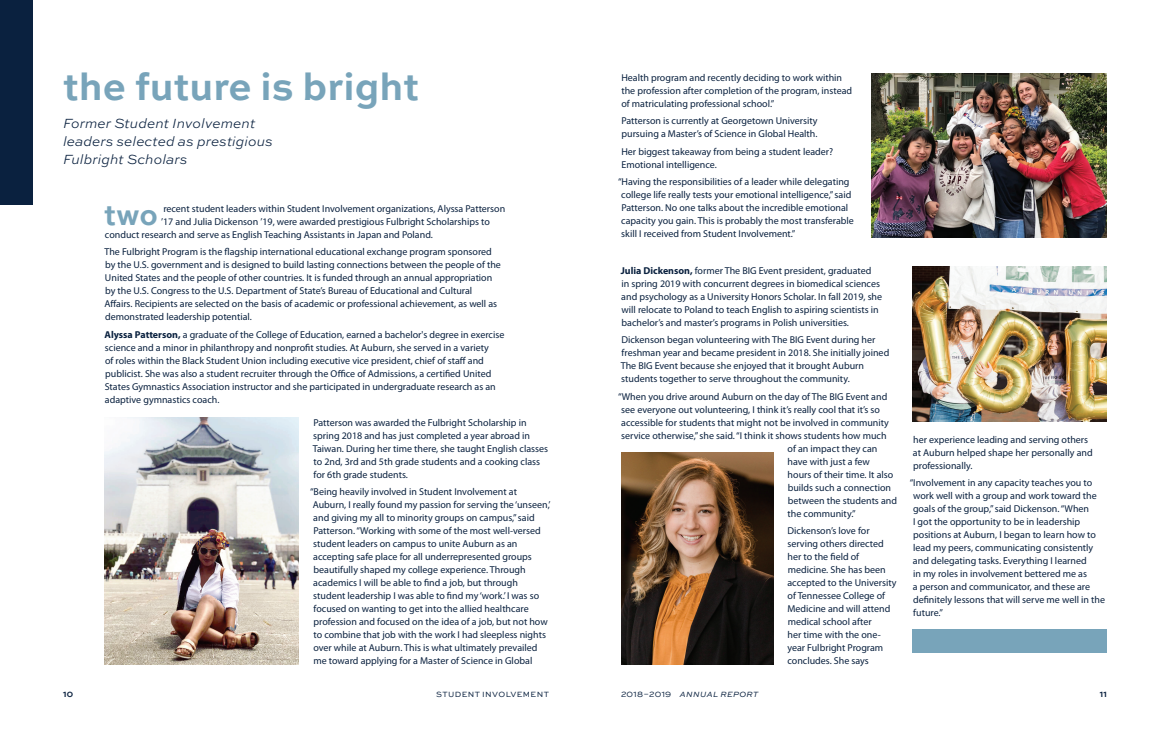
<style>
.page{position:relative;width:1170px;height:738px;background:#fff}
.page>*{position:absolute;margin:0;border:0;box-sizing:border-box;transform-origin:0 0}
.t1{font:700 39.3px "Sweet Sans Pro";color:#78a4ba}
.t2{font:700 29.9px "Sweet Sans Pro";color:#78a4ba}
.t3{font:italic 300 14px/18px "Sweet Sans Pro";color:#0a213f}
.t4{font:10px/13px "Myriad Pro";color:#0a213f}
.t5{font:italic 8px "Sweet Sans Pro";letter-spacing:.045em;color:#0a213f}
.t6{font:8px "Sweet Sans Pro";letter-spacing:.045em;color:#0a213f}
.t7{font:700 8px "Sweet Sans Pro";color:#0a213f}
.s1{font-weight:700}
.s2{font-style:normal}
</style>
<div class="page">
<div style="left:0;top:0;width:32px;height:204px;background:#0a213f"></div>
<div style="left:913px;top:629px;width:194px;height:23px;background:#78a4ba"></div>
<img style="left:105px;top:418px;width:194px;height:247px">
<img style="left:871px;top:73px;width:236px;height:165px">
<img style="left:621px;top:452px;width:153px;height:213px">
<img style="left:913px;top:266px;width:194px;height:156px">
<h1 class="t1" style="left:63px;top:57px;width:358px">the future is bright</h1>
<h3 class="t3" style="left:63px;top:114px;width:212px">Former Student Involvement leaders selected as prestigious<br>Fulbright Scholars</h3>
<h2 class="t2" style="left:104px;top:192px;width:56px">two</h2>
<p class="t4" style="left:163px;top:202px;width:343px">recent student leaders within Student Involvement organizations, Alyssa Patterson</p>
<p class="t4" style="left:161px;top:215px;width:330px">’17 and Julia Dickenson ’19, were awarded prestigious Fulbright Scholarships to</p>
<p class="t4" style="left:105px;top:228px;width:330px">conduct research and serve as English Teaching Assistants in Japan and Poland.</p>
<p class="t4" style="left:104px;top:245px;width:398px">The Fulbright Program is the flagship international educational exchange program sponsored by the U.S. government and is designed to build lasting connections between the people of the United States and the people of other countries. It is funded through an annual appropriation by the U.S. Congress to the U.S. Department of State’s Bureau of Educational and Cultural Affairs. Recipients are selected on the basis of academic or professional achievement, as well as demonstrated leadership potential.</p>
<p class="t4" style="left:105px;top:328px;width:401px"><span class="s1">Alyssa Patterson,</span> a graduate of the College of Education, earned a bachelor's degree in exercise science and a minor in philanthropy and nonprofit studies. At Auburn, she served in a variety<br>of roles within the Black Student Union including executive vice president, chief of staff and publicist. She was also a student recruiter through the Office of Admissions, a certified United States Gymnastics Association instructor and she participated in undergraduate research as an adaptive gymnastics coach.</p>
<p class="t4" style="left:313px;top:415px;width:237px">Patterson was awarded the Fulbright Scholarship in spring 2018 and has just completed a year abroad in Taiwan. During her time there, she taught English classes to 2nd, 3rd and 5th grade students and a cooking class for 6th grade students.</p>
<p class="t4" style="left:310px;top:485px;width:242px">“Being heavily involved in Student Involvement at Auburn, I really found my passion for serving the ‘unseen,’ and giving my all to minority groups on campus,” said Patterson. “Working with some of the most well-versed student leaders on campus to unite Auburn as an accepting safe place for all underrepresented groups beautifully shaped my college experience. Through academics I will be able to find a job, but through<br>student leadership I was able to find my ‘work.’ I was so focused on wanting to get into the allied healthcare profession and focused on the idea of a job, but not how to combine that job with the work I had sleepless nights over while at Auburn. This is what ultimately prevailed<br>me toward applying for a Master of Science in Global</p>
<p class="t4" style="left:621px;top:70px;width:232px">Health program and recently deciding to work within the profession after completion of the program, instead of matriculating professional school.”</p>
<p class="t4" style="left:621px;top:114px;width:198px">Patterson is currently at Georgetown University pursuing a Master’s of Science in Global Health.</p>
<p class="t4" style="left:621px;top:144px;width:213px">Her biggest takeaway from being a student leader?<br>Emotional intelligence.</p>
<p class="t4" style="left:621px;top:175px;width:234px;text-indent:-3px">“Having the responsibilities of a leader while delegating college life really tests your emotional intelligence,” said Patterson. No one talks about the incredible emotional capacity you gain. This is probably the most transferable skill I received from Student Involvement.”</p>
<p class="t4" style="left:621px;top:264px;width:263px"><span class="s1">Julia Dickenson,</span> former The BIG Event president, graduated<br>in spring 2019 with concurrent degrees in biomedical sciences and psychology as a University Honors Scholar. In fall 2019, she will relocate to Poland to teach English to aspiring scientists in bachelor’s and master’s programs in Polish universities.</p>
<p class="t4" style="left:621px;top:333px;width:270px">Dickenson began volunteering with The BIG Event during her freshman year and became president in 2018. She initially joined The BIG Event because she enjoyed that it brought Auburn students together to serve throughout the community.</p>
<p class="t4" style="left:618px;top:390px;width:271px">“When you drive around Auburn on the day of The BIG Event and</p>
<p class="t4" style="left:621px;top:403px;width:260px">see everyone out volunteering, I think it’s really cool that it’s so</p>
<p class="t4" style="left:621px;top:416px;width:269px">accessible for students that might not be involved in community</p>
<p class="t4" style="left:621px;top:429px;width:267px">service otherwise,” she said. “I think it shows students how much</p>
<p class="t4" style="left:788px;top:442px;width:91px">of an impact they can</p>
<p class="t4" style="left:788px;top:455px;width:84px">have with just a few</p>
<p class="t4" style="left:788px;top:468px;width:107px">hours of their time. It also</p>
<p class="t4" style="left:788px;top:481px;width:105px">builds such a connection</p>
<p class="t4" style="left:788px;top:494px;width:111px">between the students and</p>
<p class="t4" style="left:788px;top:507px;width:70px">the community.”</p>
<p class="t4" style="left:787px;top:524px;width:111px">Dickenson’s love for serving others directed her to the field of medicine. She has been accepted to the University of Tennessee College of<br>Medicine and will attend medical school after<br>her time with the one&shy;year Fulbright Program concludes. She says</p>
<p class="t4" style="left:913px;top:433px;width:181px">her experience leading and serving others at Auburn helped shape her personally and professionally.</p>
<p class="t4" style="left:913px;top:476px;width:194px;text-indent:-3px">“Involvement in any capacity teaches you to work well with a group and work toward the goals of the group,” said Dickenson. “When<br>I got the opportunity to be in leadership positions at Auburn, I began to learn how to lead my peers, communicating consistently and delegating tasks. Everything I learned<br>in my roles in involvement bettered me as<br>a person and communicator, and these are definitely lessons that will serve me well in the future.”</p>
<p class="t7" style="left:63px;top:688px;width:12px">10</p>
<p class="t6" style="left:436px;top:689px;width:114px">STUDENT INVOLVEMENT</p>
<p class="t5" style="left:621px;top:689px;width:139px"><span class="s2">2018–2019</span> ANNUAL REPORT</p>
<p class="t7" style="left:1100px;top:688px;width:9px">11</p>
</div>
